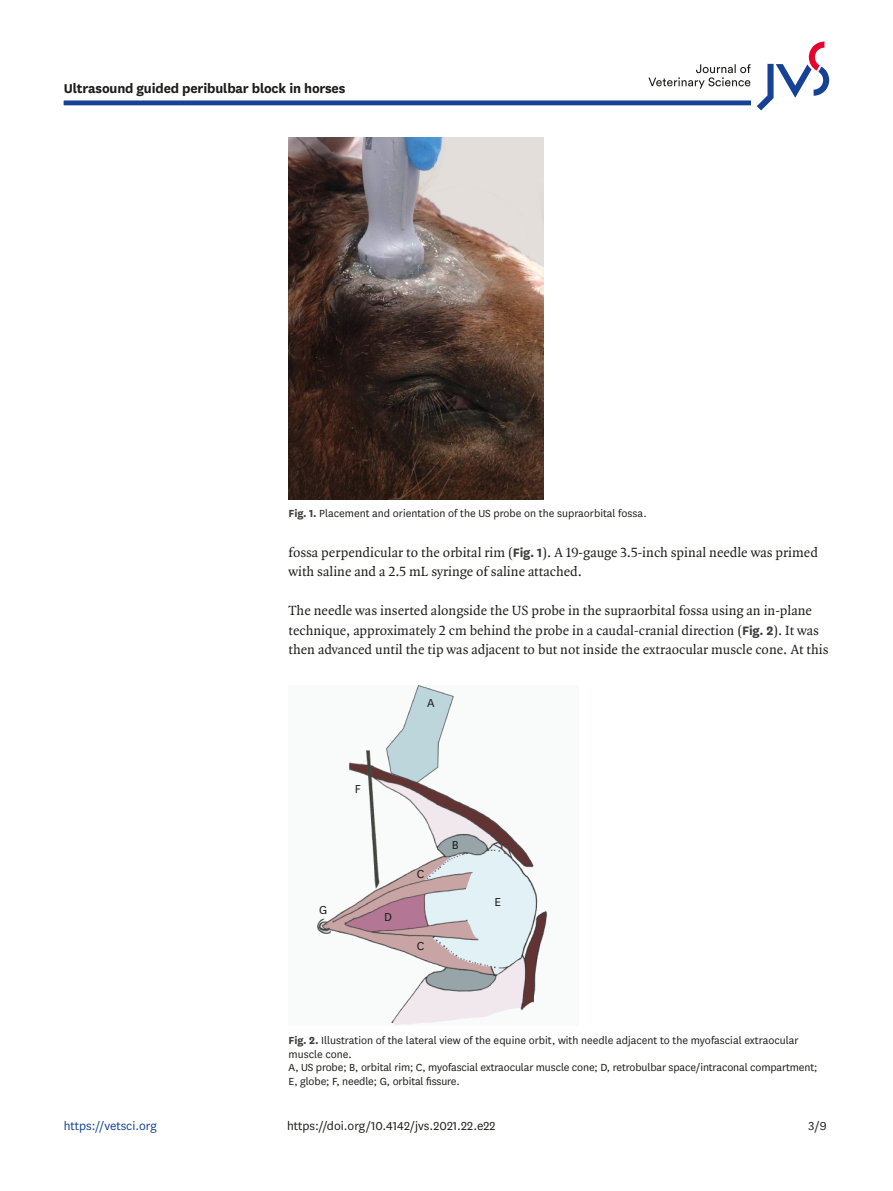
<style>
.page{position:relative;width:893px;height:1191px;background:#fff}
.page>*{position:absolute;margin:0;border:0;box-sizing:border-box;transform-origin:0 0}
.alt-title-type{font:700 15px "National";letter-spacing:-.01em;color:#1d1d1b}
.body_p{font:14.25px/19.5px "Quadraat OT";color:#1d1d1b}
.body_p_first{font:14.25px/19.5px "Quadraat OT";color:#1d1d1b}
.doi_running_footer{font:13.5px "National";color:#1d1d1b}
.t1{font:13.5px "National";color:#164194}
.fig_caption{font:12px/13.5px "National";color:#1d1d1b}
.s1{font-weight:700;color:#3d3d3c}
.s2{font-family:"National";font-weight:700;color:#3d3d3c}
</style>
<div class="page">
<hr style="left:64px;top:101px;width:687px;height:4px;background:#164194">
<svg style="left:757px;top:42px;width:72px;height:68px"></svg>
<svg style="left:648px;top:64px;width:103px;height:25px"></svg>
<img style="left:289px;top:137px;width:255px;height:362px">
<img style="left:317px;top:685px;width:231px;height:340px">
<p class="alt-title-type" style="left:64px;top:77px;width:283px">Ultrasound guided peribulbar block in horses</p>
<p class="fig_caption" style="left:289px;top:506px;width:360px"><span class="s1">Fig. 1.</span> Placement and orientation of the US probe on the supraorbital fossa.</p>
<p class="body_p_first" style="left:289px;top:542px;width:531px">fossa perpendicular to the orbital rim (<span class="s2">Fig. 1</span>). A 19-gauge 3.5-inch spinal needle was primed with saline and a 2.5 mL syringe of saline attached.</p>
<p class="body_p" style="left:289px;top:601px;width:542px">The needle was inserted alongside the US probe in the supraorbital fossa using an in-plane technique, approximately 2 cm behind the probe in a caudal-cranial direction (<span class="s2">Fig. 2</span>). It was then advanced until the tip was adjacent to but not inside the extraocular muscle cone. At this</p>
<p class="doi_running_footer" style="left:427px;top:694px;width:9px">A</p>
<p class="doi_running_footer" style="left:319px;top:900px;width:10px">G</p>
<p class="doi_running_footer" style="left:355px;top:780px;width:8px">F</p>
<p class="doi_running_footer" style="left:384px;top:908px;width:9px">D</p>
<p class="doi_running_footer" style="left:417px;top:865px;width:9px">C</p>
<p class="doi_running_footer" style="left:417px;top:937px;width:9px">C</p>
<p class="doi_running_footer" style="left:452px;top:836px;width:8px">B</p>
<p class="doi_running_footer" style="left:494px;top:892px;width:8px">E</p>
<p class="fig_caption" style="left:289px;top:1033px;width:531px"><span class="s1">Fig. 2.</span> Illustration of the lateral view of the equine orbit, with needle adjacent to the myofascial extraocular muscle cone.<br>A, US probe; B, orbital rim; C, myofascial extraocular muscle cone; D, retrobulbar space/intraconal compartment; E, globe; F, needle; G, orbital fissure.</p>
<p class="t1" style="left:64px;top:1116px;width:95px">https://vetsci.org</p>
<p class="doi_running_footer" style="left:287px;top:1116px;width:210px">https://doi.org/10.4142/jvs.2021.22.e22</p>
<p class="doi_running_footer" style="left:809px;top:1116px;width:19px">3/9</p>
</div>
